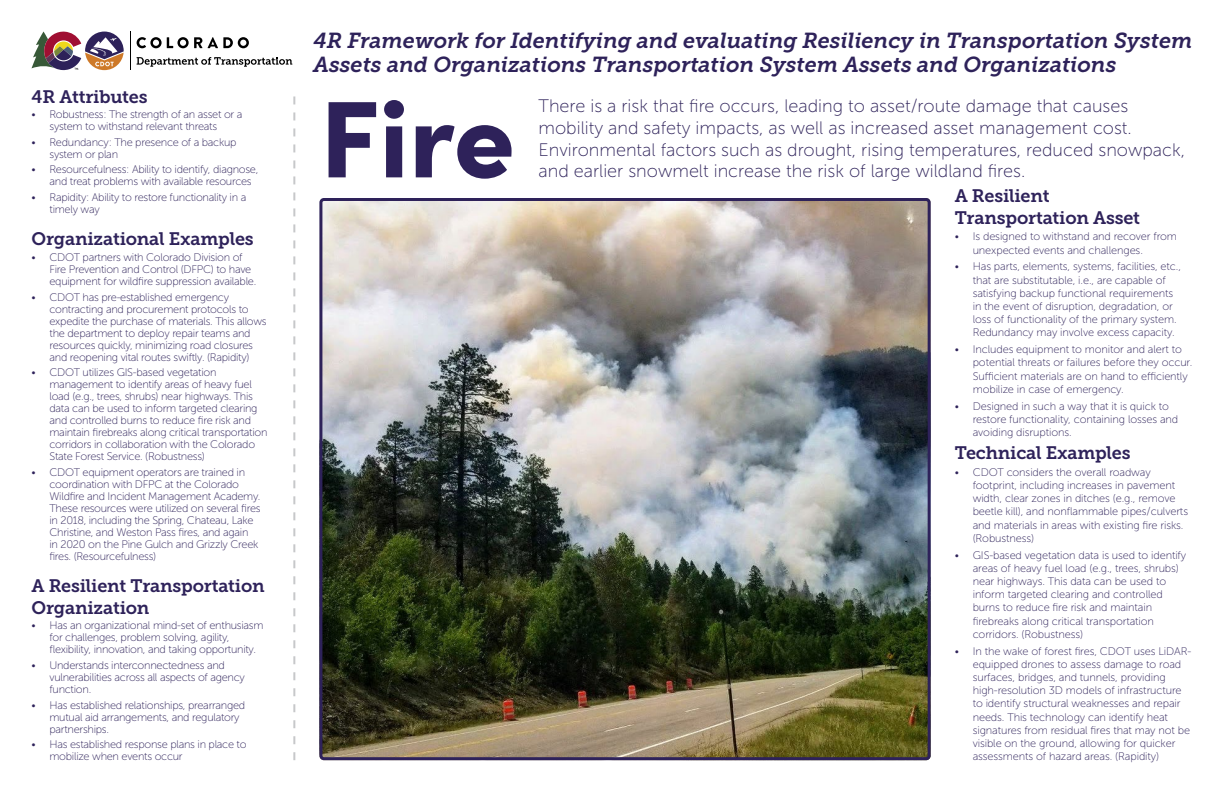
<style>
.page{position:relative;width:1224px;height:792px;background:#fff}
.page>*{position:absolute;margin:0;border:0;box-sizing:border-box;transform-origin:0 0}
.t1{font:900 109.1px "Sofia Pro";color:#2e225a}
.t2{font:italic 21.6px/24px "Museo Slab 700";color:#2e225a}
.t3{font:18.1px/21.7px "Museo Sans 100";color:#2e225a}
.t4{font:18px/21.6px "Museo Slab 700";letter-spacing:-.01em;color:#2e225a}
.t5{font:11px/12px "Museo Sans 100";letter-spacing:-.025em;color:#2e225a}
</style>
<div class="page">
<svg style="left:293px;top:96px;width:2px;height:664px"></svg>
<svg style="left:32px;top:32px;width:92px;height:38px"></svg>
<svg style="left:137px;top:37px;width:112px;height:11px"></svg>
<hr style="left:130px;top:32px;width:1px;height:38px;background:#000">
<svg style="left:137px;top:57px;width:155px;height:10px"></svg>
<img style="left:323px;top:202px;width:604px;height:554px">
<div style="left:319px;top:198px;width:612px;height:562px;border:3px solid #2e225a;border-radius:3px"></div>
<h3 class="t2" style="left:313px;top:28px;width:880px">4R Framework for Identifying and evaluating Resiliency in Transportation System<br>Assets and Organizations Transportation System Assets and Organizations</h3>
<h2 class="t4" style="left:32px;top:86px;width:118px">4R Attributes</h2>
<p class="t5" style="left:49px;top:109px;width:194px;text-indent:-18px">• Robustness: The strength of an asset or a system to withstand relevant threats</p>
<p class="t5" style="left:49px;top:136px;width:189px;text-indent:-18px">• Redundancy: The presence of a backup system or plan</p>
<p class="t5" style="left:49px;top:164px;width:210px;text-indent:-18px">• Resourcefulness: Ability to identify, diagnose, and treat problems with available resources</p>
<p class="t5" style="left:49px;top:191px;width:198px;text-indent:-18px">• Rapidity: Ability to restore functionality in a timely way</p>
<h2 class="t4" style="left:955px;top:185px;width:187px">A Resilient<br>Transportation Asset</h2>
<p class="t5" style="left:973px;top:230px;width:206px;line-height:13.2px;text-indent:-18px">• Is designed to withstand and recover from unexpected events and challenges.</p>
<p class="t5" style="left:973px;top:260px;width:210px;line-height:13.2px;text-indent:-18px">• Has parts, elements, systems, facilities, etc., that are substitutable, i.e., are capable of satisfying backup functional requirements in the event of disruption, degradation, or loss of functionality of the primary system.<br>Redundancy may involve excess capacity.</p>
<p class="t5" style="left:973px;top:343px;width:221px;line-height:13.2px;text-indent:-18px">• Includes equipment to monitor and alert to potential threats or failures before they occur.<br>Sufficient materials are on hand to efficiently mobilize in case of emergency.</p>
<p class="t5" style="left:973px;top:399px;width:207px;line-height:13.2px;text-indent:-18px">• Designed in such a way that it is quick to restore functionality, containing losses and avoiding disruptions.</p>
<h2 class="t4" style="left:955px;top:442px;width:178px">Technical Examples</h2>
<p class="t5" style="left:973px;top:466px;width:217px;line-height:13.2px;text-indent:-18px">• CDOT considers the overall roadway footprint, including increases in pavement width, clear zones in ditches (e.g., remove beetle kill), and nonflammable pipes/culverts and materials in areas with existing fire risks. (Robustness)</p>
<p class="t5" style="left:973px;top:548px;width:215px;line-height:13.2px;text-indent:-18px">• GIS-based vegetation data is used to identify areas of heavy fuel load (e.g., trees, shrubs) near highways. This data can be used to inform targeted clearing and controlled burns to reduce fire risk and maintain firebreaks along critical transportation corridors. (Robustness)</p>
<p class="t5" style="left:973px;top:644px;width:220px;line-height:13.2px;text-indent:-18px">• In the wake of forest fires, CDOT uses LiDAR&shy;equipped drones to assess damage to road surfaces, bridges, and tunnels, providing high-resolution 3D models of infrastructure to identify structural weaknesses and repair needs. This technology can identify heat signatures from residual fires that may not be visible on the ground, allowing for quicker assessments of hazard areas. (Rapidity)</p>
<h1 class="t1" style="left:320px;top:53px;width:197px">Fire</h1>
<p class="t3" style="left:539px;top:95px;width:648px">There is a risk that fire occurs, leading to asset/route damage that causes mobility and safety impacts, as well as increased asset management cost.<br>Environmental factors such as drought, rising temperatures, reduced snowpack, and earlier snowmelt increase the risk of large wildland fires.</p>
<h2 class="t4" style="left:32px;top:228px;width:224px">Organizational Examples</h2>
<p class="t5" style="left:49px;top:251px;width:208px;text-indent:-18px">• CDOT partners with Colorado Division of<br>Fire Prevention and Control (DFPC) to have equipment for wildfire suppression available.</p>
<p class="t5" style="left:49px;top:291px;width:219px;text-indent:-18px">• CDOT has pre-established emergency contracting and procurement protocols to expedite the purchase of materials. This allows the department to deploy repair teams and resources quickly, minimizing road closures and reopening vital routes swiftly. (Rapidity)</p>
<p class="t5" style="left:49px;top:367px;width:220px;text-indent:-18px">• CDOT utilizes GIS-based vegetation management to identify areas of heavy fuel load (e.g., trees, shrubs) near highways. This data can be used to inform targeted clearing and controlled burns to reduce fire risk and maintain firebreaks along critical transportation corridors in collaboration with the Colorado State Forest Service. (Robustness)</p>
<p class="t5" style="left:49px;top:466px;width:213px;text-indent:-18px">• CDOT equipment operators are trained in coordination with DFPC at the Colorado Wildfire and Incident Management Academy.<br>These resources were utilized on several fires in 2018, including the Spring, Chateau, Lake Christine, and Weston Pass fires, and again<br>in 2020 on the Pine Gulch and Grizzly Creek fires. (Resourcefulness)</p>
<h2 class="t4" style="left:32px;top:575px;width:235px">A Resilient Transportation<br>Organization</h2>
<p class="t5" style="left:49px;top:620px;width:216px;text-indent:-18px">• Has an organizational mind-set of enthusiasm for challenges, problem solving, agility, flexibility, innovation, and taking opportunity.</p>
<p class="t5" style="left:49px;top:659px;width:197px;text-indent:-18px">• Understands interconnectedness and vulnerabilities across all aspects of agency function.</p>
<p class="t5" style="left:49px;top:699px;width:197px;text-indent:-18px">• Has established relationships, prearranged mutual aid arrangements, and regulatory partnerships.</p>
<p class="t5" style="left:49px;top:739px;width:199px;text-indent:-18px">• Has established response plans in place to mobilize when events occur</p>
</div>
